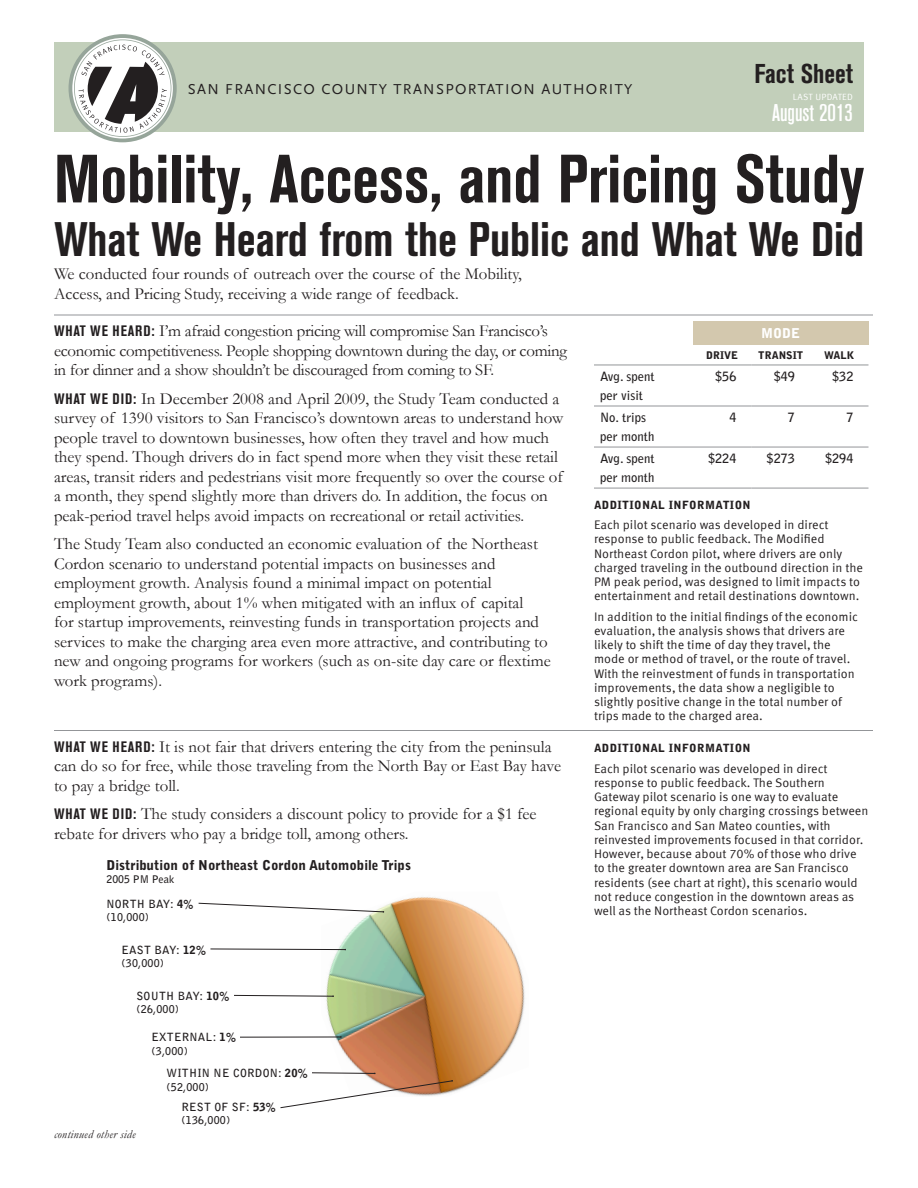
<style>
.page{position:relative;width:918px;height:1188px;background:#fff}
.page>*{position:absolute;margin:0;border:0;box-sizing:border-box;transform-origin:0 0}
.t1{font:700 condensed 67.5px "Akzidenz Grotesk BE";color:#231f20}
.t2{font:700 condensed 48px "Akzidenz Grotesk BE";color:#231f20}
.t3{font:700 condensed 27px "Akzidenz Grotesk BE";color:#231f20}
.t4{font:500 condensed 24px "Akzidenz Grotesk BE";color:#fff}
.What_we_heard{font:16.8px/19.5px "Garamond";color:#231f20}
.Contents_SFCTA_type{font:15px "Scala Sans";letter-spacing:.09em;color:#231f20}
.Table_figure_title{font:900 13.5px "Bell Gothic Std";color:#231f20}
.t5{font:900 13.5px "Bell Gothic Std";color:#fff}
.t6{font:700 12.75px/19.5px "Bell Gothic Std";color:#231f20}
.Features_text{font:12.3px/14.2px "Meta Corr";color:#231f20}
.continued{font:italic 12px "Garamond";letter-spacing:.02em;color:#231f20}
.Pie_chart_callout{font:700 11.25px "Bell Gothic Std";letter-spacing:.02em;color:#231f20}
.Additional_informati{font:900 11.25px "Bell Gothic Std";letter-spacing:.03em;color:#231f20}
.Pie_chart_callout-2{font:700 10.65px "Bell Gothic Std";letter-spacing:.02em;color:#231f20}
.t7{font:900 10.5px "Bell Gothic Std";color:#231f20}
.Table_figure_title-2{font:700 10.5px "Bell Gothic Std";color:#231f20}
.t8{font:9px "Meta Corr";letter-spacing:.03em;color:#fff}
.s1{font-family:"Akzidenz Grotesk BE";font-weight:700;font-stretch:condensed;font-size:15px}
.s2{font-weight:900}
</style>
<div class="page">
<div style="left:54px;top:42px;width:810px;height:90px;background:#c2cfba"></div>
<svg style="left:69px;top:34px;width:108px;height:108px"></svg>
<div style="left:693px;top:322px;width:175px;height:23px;background:#d3c8ae"></div>
<hr style="left:594px;top:365px;width:99px;height:1px;background:#939598">
<hr style="left:693px;top:365px;width:59px;height:1px;background:#939598">
<hr style="left:752px;top:365px;width:58px;height:1px;background:#939598">
<hr style="left:810px;top:365px;width:58px;height:1px;background:#939598">
<hr style="left:594px;top:406px;width:99px;height:1px;background:#939598">
<hr style="left:693px;top:406px;width:59px;height:1px;background:#939598">
<hr style="left:752px;top:406px;width:58px;height:1px;background:#939598">
<hr style="left:810px;top:406px;width:58px;height:1px;background:#939598">
<hr style="left:594px;top:447px;width:99px;height:1px;background:#939598">
<hr style="left:693px;top:447px;width:59px;height:1px;background:#939598">
<hr style="left:752px;top:447px;width:58px;height:1px;background:#939598">
<hr style="left:810px;top:447px;width:58px;height:1px;background:#939598">
<hr style="left:594px;top:488px;width:99px;height:1px;background:#939598">
<hr style="left:693px;top:488px;width:59px;height:1px;background:#939598">
<hr style="left:752px;top:488px;width:58px;height:1px;background:#939598">
<hr style="left:810px;top:488px;width:58px;height:1px;background:#939598">
<img style="left:321px;top:897px;width:204px;height:195px">
<svg style="left:198px;top:903px;width:186px;height:10px"></svg>
<svg style="left:210px;top:949px;width:136px;height:1px"></svg>
<svg style="left:234px;top:995px;width:100px;height:2px"></svg>
<hr style="left:240px;top:1037px;width:101px;height:1px;background:#231f20">
<svg style="left:312px;top:1072px;width:64px;height:2px"></svg>
<svg style="left:280px;top:1080px;width:173px;height:28px"></svg>
<hr style="left:54px;top:315px;width:819px;height:1px;background:#939598">
<hr style="left:54px;top:730px;width:819px;height:1px;background:#939598">
<p class="Contents_SFCTA_type" style="left:188px;top:81px;width:446px">SAN FRANCISCO COUNTY TRANSPORTATION AUTHORITY</p>
<p class="t3" style="left:755px;top:59px;width:100px">Fact Sheet</p>
<p class="t8" style="left:793px;top:91px;width:62px">LAST UPDATED</p>
<p class="t4" style="left:772px;top:99px;width:82px">August 2013</p>
<p class="t1" style="left:54px;top:140px;width:812px">Mobility, Access, and Pricing Study</p>
<p class="t2" style="left:54px;top:212px;width:812px">What We Heard from the Public and What We Did</p>
<p class="What_we_heard" style="left:54px;top:264px;width:469px">We conducted four rounds of outreach over the course of the Mobility,<br>Access, and Pricing Study, receiving a wide range of feedback.</p>
<p class="What_we_heard" style="left:54px;top:321px;width:514px"><span class="s1">WHAT WE HEARD:</span> I’m afraid congestion pricing will compromise San Francisco’s economic competitiveness. People shopping downtown during the day, or coming in for dinner and a show shouldn’t be discouraged from coming to SF.</p>
<p class="What_we_heard" style="left:54px;top:388px;width:511px"><span class="s1">WHAT WE DID:</span> In December 2008 and April 2009, the Study Team conducted a survey of 1390 visitors to San Francisco’s downtown areas to understand how people travel to downtown businesses, how often they travel and how much they spend. Though drivers do in fact spend more when they visit these retail areas, transit riders and pedestrians visit more frequently so over the course of a month, they spend slightly more than drivers do. In addition, the focus on peak-period travel helps avoid impacts on recreational or retail activities.</p>
<p class="What_we_heard" style="left:54px;top:534px;width:498px">The Study Team also conducted an economic evaluation of the Northeast Cordon scenario to understand potential impacts on businesses and employment growth. Analysis found a minimal impact on potential employment growth, about 1% when mitigated with an influx of capital<br>for startup improvements, reinvesting funds in transportation projects and services to make the charging area even more attractive, and contributing to new and ongoing programs for workers (such as on-site day care or flextime work programs).</p>
<p class="What_we_heard" style="left:54px;top:736px;width:509px"><span class="s1">WHAT WE HEARD:</span> It is not fair that drivers entering the city from the peninsula can do so for free, while those traveling from the North Bay or East Bay have to pay a bridge toll.</p>
<p class="What_we_heard" style="left:54px;top:804px;width:484px"><span class="s1">WHAT WE DID:</span> The study considers a discount policy to provide for a $1 fee rebate for drivers who pay a bridge toll, among others.</p>
<p class="Table_figure_title" style="left:106px;top:857px;width:306px">Distribution of Northeast Cordon Automobile Trips</p>
<p class="Table_figure_title-2" style="left:106px;top:873px;width:69px">2005 PM Peak</p>
<p class="Pie_chart_callout" style="left:106px;top:897px;width:89px">NORTH BAY: <span class="s2">4%</span></p>
<p class="Pie_chart_callout-2" style="left:106px;top:911px;width:44px">(10,000)</p>
<p class="Pie_chart_callout" style="left:122px;top:943px;width:86px">EAST BAY: <span class="s2">12%</span></p>
<p class="Pie_chart_callout-2" style="left:122px;top:957px;width:44px">(30,000)</p>
<p class="Pie_chart_callout" style="left:136px;top:989px;width:94px">SOUTH BAY: <span class="s2">10%</span></p>
<p class="Pie_chart_callout-2" style="left:136px;top:1003px;width:44px">(26,000)</p>
<p class="Pie_chart_callout" style="left:152px;top:1030px;width:86px">EXTERNAL: <span class="s2">1%</span></p>
<p class="Pie_chart_callout-2" style="left:152px;top:1044px;width:38px">(3,000)</p>
<p class="Pie_chart_callout" style="left:166px;top:1066px;width:143px">WITHIN NE CORDON: <span class="s2">20%</span></p>
<p class="Pie_chart_callout-2" style="left:166px;top:1080px;width:44px">(52,000)</p>
<p class="Pie_chart_callout" style="left:182px;top:1100px;width:96px">REST OF SF: <span class="s2">53%</span></p>
<p class="Pie_chart_callout-2" style="left:182px;top:1114px;width:50px">(136,000)</p>
<p class="continued" style="left:54px;top:1126px;width:83px">continued other side</p>
<p class="t5" style="left:761px;top:325px;width:41px">MODE</p>
<p class="t7" style="left:706px;top:349px;width:34px">DRIVE</p>
<p class="t7" style="left:758px;top:349px;width:46px">TRANSIT</p>
<p class="t7" style="left:824px;top:349px;width:32px">WALK</p>
<p class="t6" style="left:600px;top:366px;width:56px">Avg. spent per visit</p>
<p class="t6" style="left:715px;top:366px;width:23px">$56</p>
<p class="t6" style="left:774px;top:366px;width:23px">$49</p>
<p class="t6" style="left:832px;top:366px;width:23px">$32</p>
<p class="t6" style="left:600px;top:407px;width:56px">No. trips per month</p>
<p class="t6" style="left:729px;top:407px;width:9px">4</p>
<p class="t6" style="left:788px;top:407px;width:9px">7</p>
<p class="t6" style="left:846px;top:407px;width:9px">7</p>
<p class="t6" style="left:600px;top:448px;width:56px">Avg. spent per month</p>
<p class="t6" style="left:708px;top:448px;width:30px">$224</p>
<p class="t6" style="left:767px;top:448px;width:30px">$273</p>
<p class="t6" style="left:825px;top:448px;width:30px">$294</p>
<p class="Additional_informati" style="left:594px;top:498px;width:158px">ADDITIONAL INFORMATION</p>
<p class="Features_text" style="left:594px;top:517px;width:271px">Each pilot scenario was developed in direct response to public feedback. The Modified Northeast Cordon pilot, where drivers are only charged traveling in the outbound direction in the PM peak period, was designed to limit impacts to entertainment and retail destinations downtown.</p>
<p class="Features_text" style="left:594px;top:609px;width:266px">In addition to the initial findings of the economic evaluation, the analysis shows that drivers are likely to shift the time of day they travel, the mode or method of travel, or the route of travel.<br>With the reinvestment of funds in transportation improvements, the data show a negligible to slightly positive change in the total number of trips made to the charged area.</p>
<p class="Additional_informati" style="left:594px;top:742px;width:158px">ADDITIONAL INFORMATION</p>
<p class="Features_text" style="left:594px;top:761px;width:276px">Each pilot scenario was developed in direct response to public feedback. The Southern Gateway pilot scenario is one way to evaluate regional equity by only charging crossings between San Francisco and San Mateo counties, with reinvested improvements focused in that corridor.<br>However, because about 70% of those who drive to the greater downtown area are San Francisco residents (see chart at right), this scenario would not reduce congestion in the downtown areas as well as the Northeast Cordon scenarios.</p>
</div>
